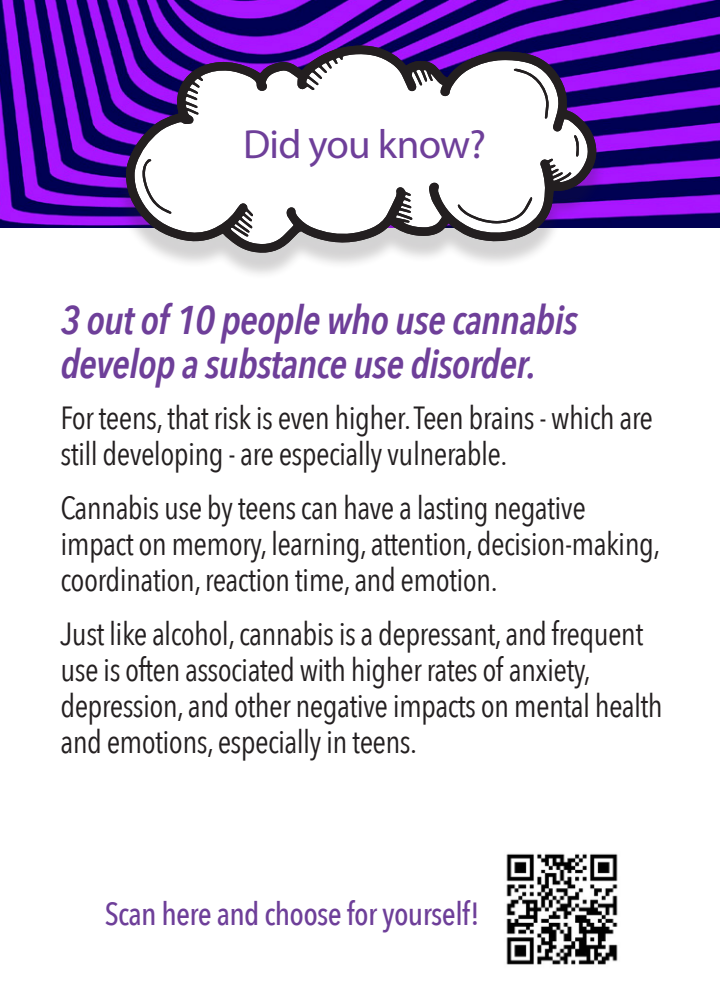
<style>
.page{position:relative;width:720px;height:1008px;background:#fff}
.page>*{position:absolute;margin:0;border:0;box-sizing:border-box;transform-origin:0 0}
.t1{font:40.8px "Myriad Pro";letter-spacing:-.02em;color:#6e3f99}
.t2{font:italic 600 40px/44px "Avenir Next Condensed";letter-spacing:-.02em;color:#6e3f99}
.t3{font:32px/36px "Avenir Next Condensed";letter-spacing:-.02em;color:#231f20}
.t4{font:500 32px "Avenir Next Condensed";letter-spacing:-.02em;color:#6e3f99}
</style>
<div class="page">
<img style="left:506px;top:853px;width:112px;height:112px">
<img style="left:0;top:0;width:720px;height:228px">
<div style="left:116px;top:54px;width:490px;height:226px;background:#231f20;opacity:.2"></div>
<svg style="left:126px;top:45px;width:472px;height:210px"></svg>
<p class="t1" style="left:243px;top:119px;width:244px">Did you know?</p>
<p class="t2" style="left:60px;top:298px;width:519px">3 out of 10 people who use cannabis develop a substance use disorder.</p>
<p class="t3" style="left:60px;top:398px;width:594px">For teens, that risk is even higher. Teen brains - which are still developing - are especially vulnerable.</p>
<p class="t3" style="left:60px;top:488px;width:601px">Cannabis use by teens can have a lasting negative impact on memory, learning, attention, decision-making, coordination, reaction time, and emotion.</p>
<p class="t3" style="left:60px;top:614px;width:604px">Just like alcohol, cannabis is a depressant, and frequent use is often associated with higher rates of anxiety, depression, and other negative impacts on mental health and emotions, especially in teens.</p>
<p class="t4" style="left:105px;top:895px;width:377px">Scan here and choose for yourself!</p>
</div>
